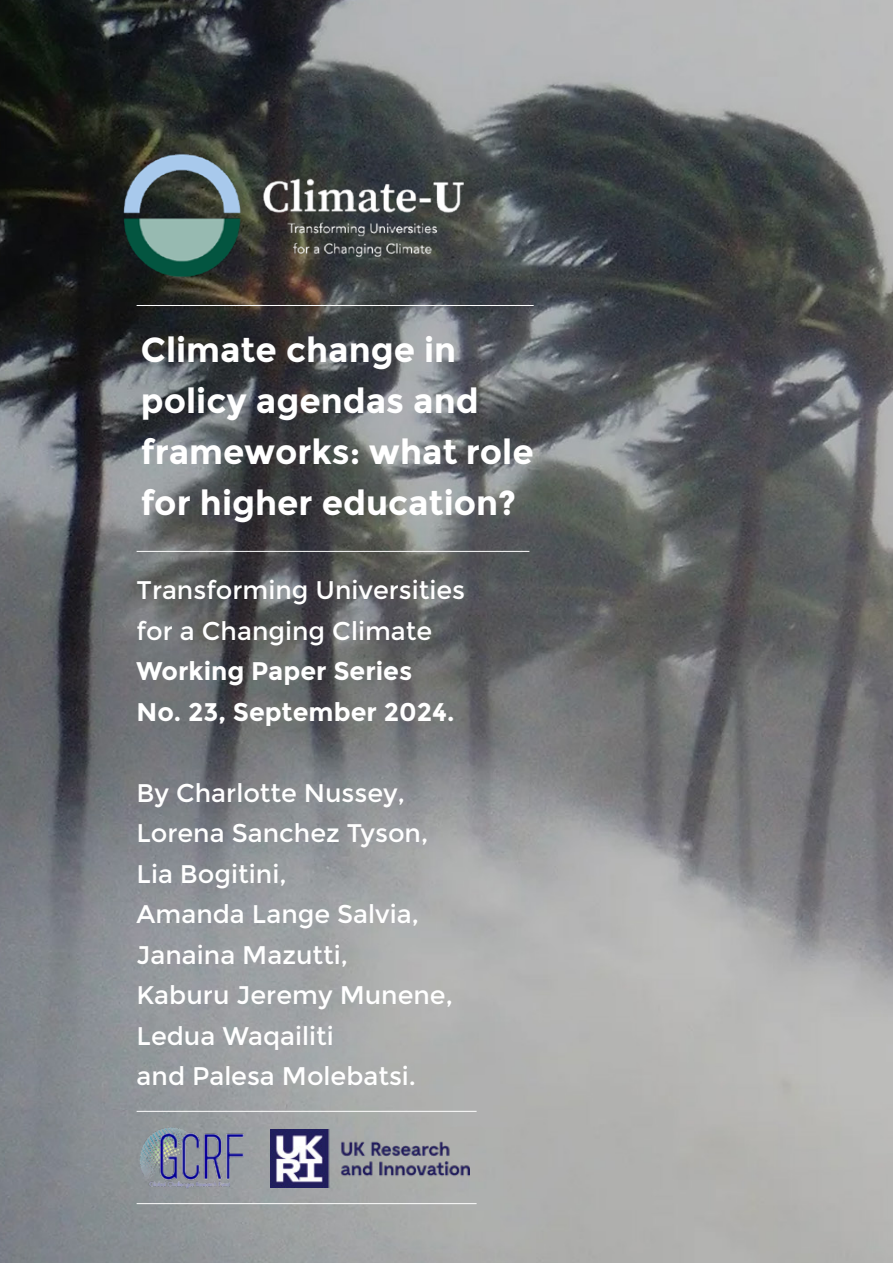
<style>
.page{position:relative;width:893px;height:1263px;background:#fff}
.page>*{position:absolute;margin:0;border:0;box-sizing:border-box;transform-origin:0 0}
.t1{font:700 34.5px/51px "Montserrat";color:#fff}
.t2{font:25.5px/40.5px "Montserrat";color:#fff}
.t3{font:700 25.5px/40.5px "Montserrat";color:#fff}
</style>
<div class="page">
<img style="left:0;top:0;width:893px;height:1263px">
<img style="left:111px;top:147px;width:366px;height:137px">
<img style="left:270px;top:1129px;width:200px;height:59px">
<img style="left:138px;top:1124px;width:109px;height:66px">
<hr style="left:137px;top:1111px;width:340px;height:1px;background:#fff">
<hr style="left:137px;top:1203px;width:340px;height:1px;background:#fff">
<hr style="left:137px;top:305px;width:397px;height:1px;background:#fff">
<hr style="left:137px;top:551px;width:392px;height:1px;background:#fff">
<h1 class="t1" style="left:141px;top:324px;width:394px">Climate change in policy agendas and frameworks: what role for higher education?</h1>
<p class="t2" style="left:137px;top:570px;width:330px">Transforming Universities for a Changing Climate</p>
<p class="t3" style="left:137px;top:651px;width:319px">Working Paper Series<br>No. 23, September 2024.</p>
<p class="t2" style="left:137px;top:772px;width:318px">By Charlotte Nussey,<br>Lorena Sanchez Tyson,<br>Lia Bogitini,<br>Amanda Lange Salvia,<br>Janaina Mazutti,<br>Kaburu Jeremy Munene,<br>Ledua Waqailiti<br>and Palesa Molebatsi.</p>
</div>
